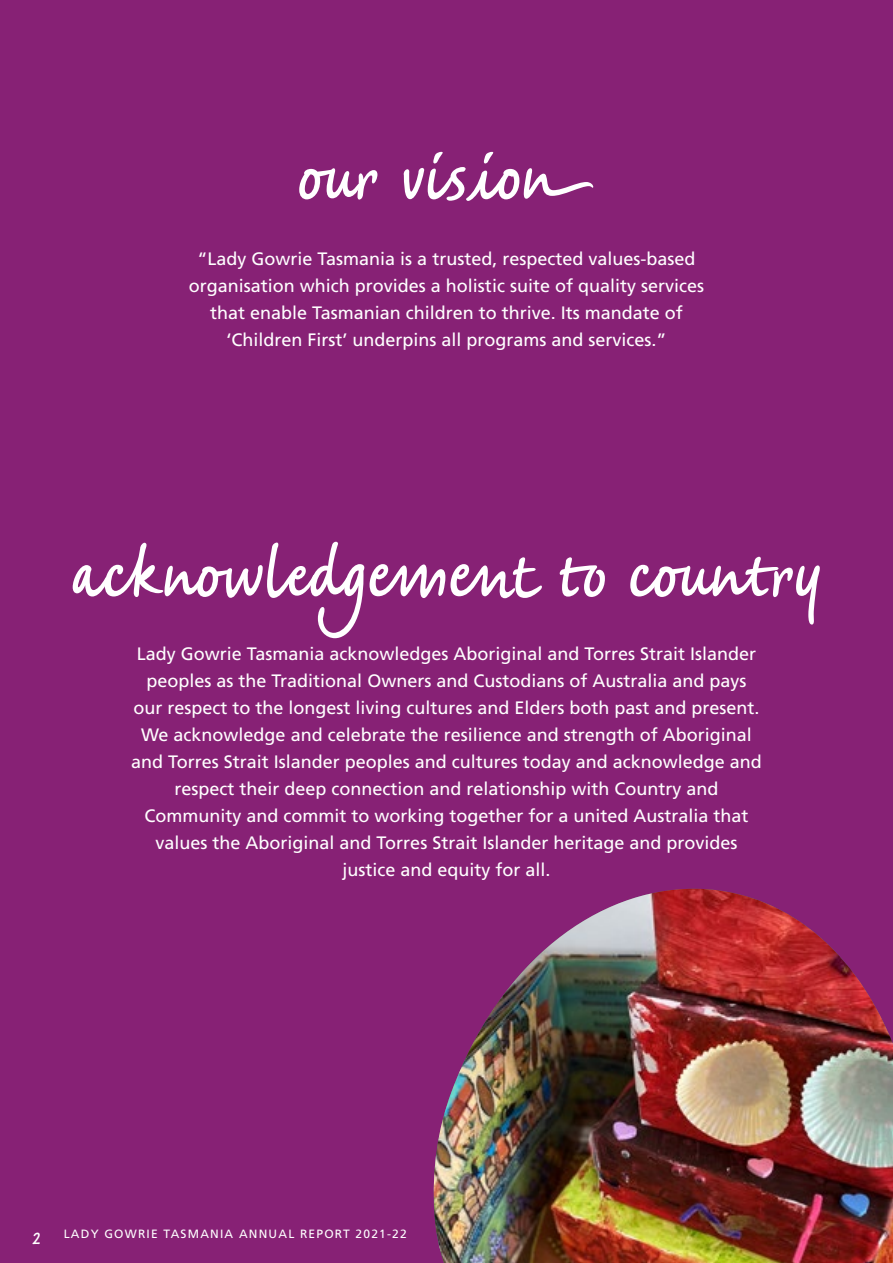
<style>
.page{position:relative;width:893px;height:1263px;background:#872175}
.page>*{position:absolute;margin:0;border:0;box-sizing:border-box;transform-origin:0 0}
.t1{font:75px "Saltbush";color:#fff}
.t2{font:21px "Saltbush";color:#fff}
.t3{font:18px/27px "Frutiger";color:#fff;text-align:center}
.t4{font:12px "Frutiger";letter-spacing:.1em;color:#fff}
</style>
<div class="page">
<img style="left:433px;top:889px;width:460px;height:374px">
<h1 class="t1" style="left:297px;top:129px;width:300px">our vision</h1>
<p class="t3" style="left:189px;top:245px;width:517px">“Lady Gowrie Tasmania is a trusted, respected values-based organisation which provides a holistic suite of quality services that enable Tasmanian children to thrive. Its mandate of ‘Children First’ underpins all programs and services.”</p>
<h1 class="t1" style="left:71px;top:526px;width:753px">acknowledgement to country</h1>
<p class="t3" style="left:131px;top:640px;width:632px">Lady Gowrie Tasmania acknowledges Aboriginal and Torres Strait Islander peoples as the Traditional Owners and Custodians of Australia and pays our respect to the longest living cultures and Elders both past and present.<br>We acknowledge and celebrate the resilience and strength of Aboriginal and Torres Strait Islander peoples and cultures today and acknowledge and respect their deep connection and relationship with Country and Community and commit to working together for a united Australia that values the Aboriginal and Torres Strait Islander heritage and provides justice and equity for all.</p>
<p class="t2" style="left:32px;top:1224px;width:11px">2</p>
<p class="t4" style="left:64px;top:1226px;width:345px">LADY GOWRIE TASMANIA ANNUAL REPORT 2021-22</p>
</div>
